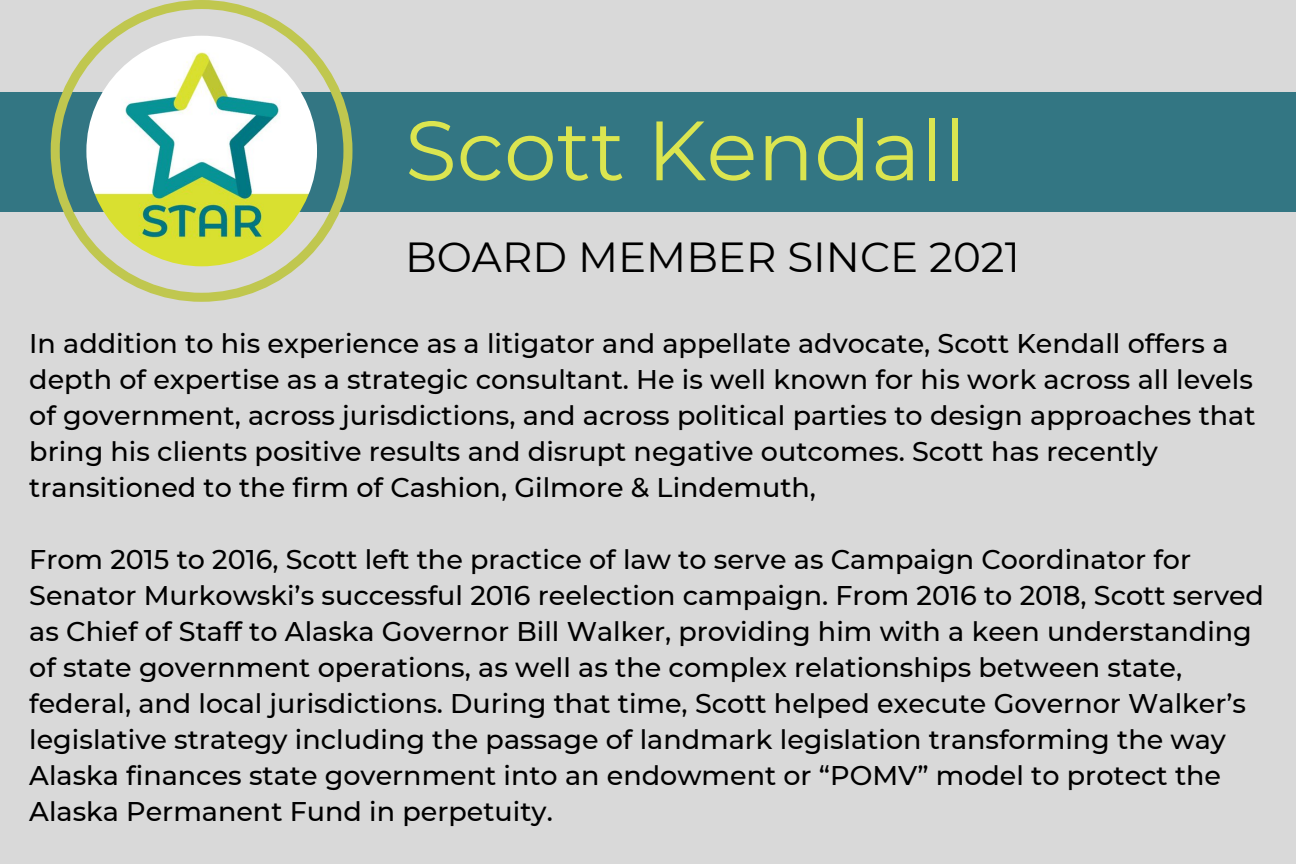
<style>
.page{position:relative;width:1296px;height:864px;background:#d9d9d9}
.page>*{position:absolute;margin:0;border:0;box-sizing:border-box;transform-origin:0 0}
.t1{font:84px "Montserrat";color:#dbe550}
.t2{font:42px "Montserrat";color:#000}
.t3{font:500 27px/36px "Montserrat";color:#000}
</style>
<div class="page">
<div style="left:0;top:92px;width:1296px;height:119px;background:#337683"></div>
<svg style="left:51px;top:0;width:301px;height:302px"></svg>
<img style="left:86px;top:36px;width:231px;height:230px;border-radius:50%">
<p class="t1" style="left:405px;top:99px;width:562px">Scott Kendall</p>
<p class="t2" style="left:405px;top:231px;width:616px">BOARD MEMBER SINCE 2021</p>
<p class="t3" style="left:29px;top:326px;width:1228px">In addition to his experience as a litigator and appellate advocate, Scott Kendall offers a depth of expertise as a strategic consultant. He is well known for his work across all levels of government, across jurisdictions, and across political parties to design approaches that bring his clients positive results and disrupt negative outcomes. Scott has recently transitioned to the firm of Cashion, Gilmore &amp; Lindemuth,</p>
<p class="t3" style="left:29px;top:542px;width:1236px">From 2015 to 2016, Scott left the practice of law to serve as Campaign Coordinator for Senator Murkowski’s successful 2016 reelection campaign. From 2016 to 2018, Scott served as Chief of Staff to Alaska Governor Bill Walker, providing him with a keen understanding of state government operations, as well as the complex relationships between state, federal, and local jurisdictions. During that time, Scott helped execute Governor Walker’s legislative strategy including the passage of landmark legislation transforming the way Alaska finances state government into an endowment or “POMV” model to protect the Alaska Permanent Fund in perpetuity.</p>
</div>
